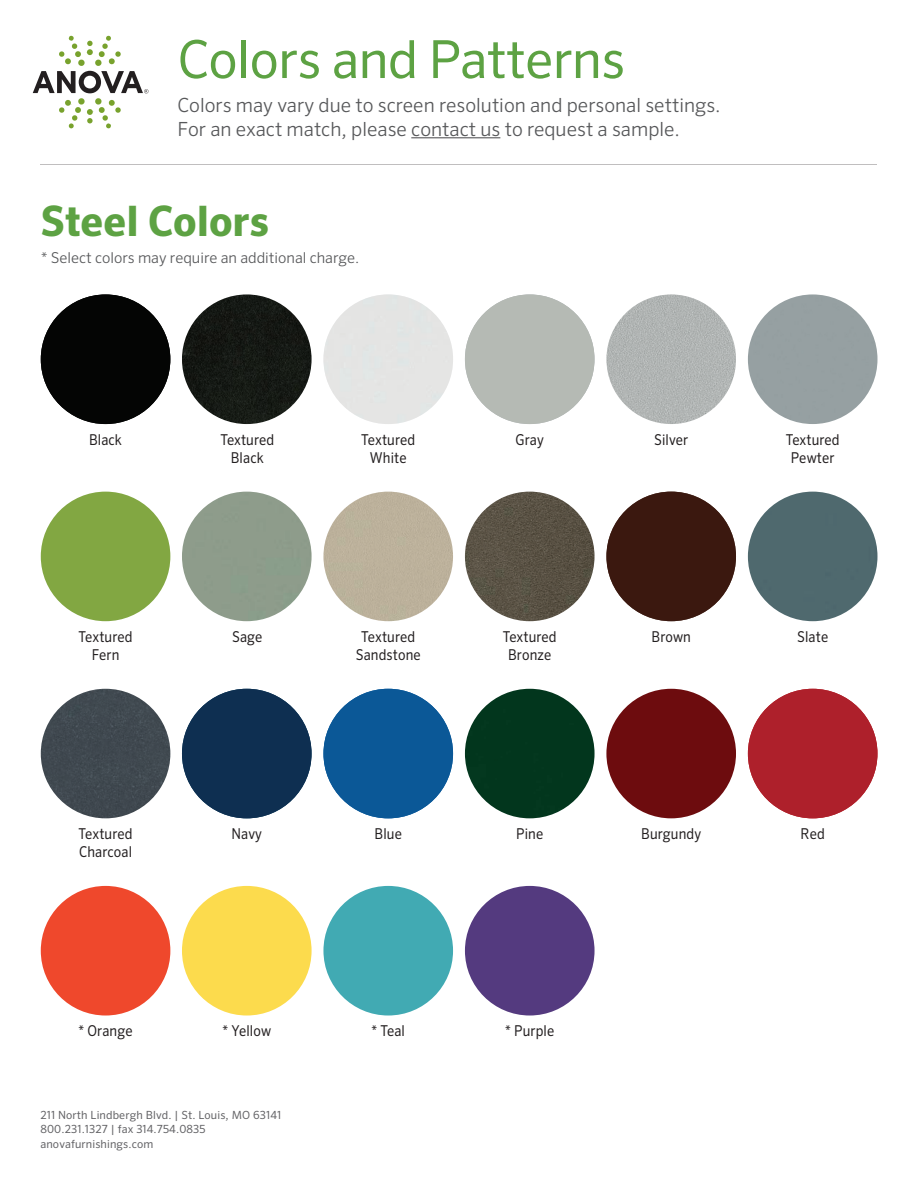
<style>
.page{position:relative;width:918px;height:1188px;background:#fff}
.page>*{position:absolute;margin:0;border:0;box-sizing:border-box;transform-origin:0 0}
.t1{font:52.5px "Sero Pro";letter-spacing:-.01em;color:#5da243}
.t2{font:700 42px "Sero Pro";color:#5da243}
.t3{font:300 19.5px/24px "Sero Pro";color:#57585a}
.t4{font:15px/18px "Sero Pro";letter-spacing:.01em;color:#231f20;text-align:center;scale:.9 1}
.t5{font:300 15px "Sero Pro";color:#57585a}
.t6{font:11.25px/14.2px "Sero Pro";letter-spacing:.01em;color:#636366}
</style>
<div class="page">
<hr style="left:411px;top:137px;width:89px;height:1px;background:#57585a">
<svg style="left:33px;top:36px;width:115px;height:92px"></svg>
<div style="left:41px;top:294px;width:129px;height:130px;background:#040504;border-radius:65px"></div>
<div style="left:41px;top:492px;width:129px;height:129px;background:#82a742;border-radius:65px"></div>
<div style="left:748px;top:492px;width:130px;height:129px;background:#4f696e;border-radius:65px"></div>
<div style="left:748px;top:689px;width:130px;height:129px;background:#ae202b;border-radius:65px"></div>
<img style="left:182px;top:294px;width:130px;height:130px;border-radius:65px">
<div style="left:182px;top:492px;width:130px;height:129px;background:#8e9c8b;border-radius:65px"></div>
<div style="left:41px;top:689px;width:129px;height:129px;background:#404950;border-radius:65px"></div>
<div style="left:41px;top:886px;width:129px;height:130px;background:#ef482c;border-radius:65px"></div>
<div style="left:748px;top:294px;width:130px;height:130px;background:#96a0a2;border-radius:65px"></div>
<div style="left:606px;top:689px;width:130px;height:129px;background:#6d0c0e;border-radius:65px"></div>
<img style="left:606px;top:294px;width:130px;height:130px;border-radius:65px">
<div style="left:606px;top:492px;width:130px;height:129px;background:#3b180f;border-radius:65px"></div>
<div style="left:465px;top:689px;width:130px;height:129px;background:#02361d;border-radius:65px"></div>
<div style="left:465px;top:886px;width:130px;height:130px;background:#543a7f;border-radius:65px"></div>
<div style="left:465px;top:294px;width:130px;height:130px;background:#b5bab4;border-radius:65px"></div>
<img style="left:465px;top:492px;width:130px;height:129px;border-radius:65px">
<div style="left:323px;top:689px;width:130px;height:129px;background:#0b5897;border-radius:65px"></div>
<div style="left:323px;top:886px;width:130px;height:130px;background:#41aab3;border-radius:65px"></div>
<div style="left:323px;top:492px;width:130px;height:129px;background:#bcb19b;border-radius:65px"></div>
<div style="left:182px;top:689px;width:130px;height:129px;background:#0e2f51;border-radius:65px"></div>
<div style="left:182px;top:886px;width:130px;height:130px;background:#fcdb4d;border-radius:65px"></div>
<hr style="left:40px;top:164px;width:838px;height:2px;background:#231f20;opacity:.7">
<h1 class="t1" style="left:178px;top:28px;width:449px">Colors and Patterns</h1>
<h3 class="t3" style="left:178px;top:93px;width:544px">Colors may vary due to screen resolution and personal settings.<br>For an exact match, please contact us to request a sample.</h3>
<h2 class="t2" style="left:40px;top:196px;width:230px">Steel Colors</h2>
<p class="t5" style="left:41px;top:249px;width:320px">* Select colors may require an additional charge.</p>
<p class="t4" style="left:89px;top:430px;width:38px">Black</p>
<p class="t4" style="left:220px;top:430px;width:61px">Textured<br>Black</p>
<p class="t4" style="left:361px;top:430px;width:61px">Textured<br>White</p>
<p class="t4" style="left:516px;top:430px;width:33px">Gray</p>
<p class="t4" style="left:654px;top:430px;width:40px">Silver</p>
<p class="t4" style="left:786px;top:430px;width:61px">Textured<br>Pewter</p>
<p class="t4" style="left:232px;top:627px;width:35px">Sage</p>
<p class="t4" style="left:79px;top:627px;width:61px">Textured<br>Fern</p>
<p class="t4" style="left:797px;top:627px;width:36px">Slate</p>
<p class="t4" style="left:651px;top:627px;width:45px">Brown</p>
<p class="t4" style="left:503px;top:627px;width:61px">Textured<br>Bronze</p>
<p class="t4" style="left:356px;top:627px;width:74px">Textured<br>Sandstone</p>
<p class="t4" style="left:79px;top:824px;width:61px;text-align:left">Textured<br>Charcoal</p>
<p class="t4" style="left:231px;top:824px;width:36px">Navy</p>
<p class="t4" style="left:375px;top:824px;width:32px">Blue</p>
<p class="t4" style="left:516px;top:824px;width:32px">Pine</p>
<p class="t4" style="left:641px;top:824px;width:68px">Burgundy</p>
<p class="t4" style="left:801px;top:824px;width:29px">Red</p>
<p class="t4" style="left:79px;top:1022px;width:62px">* Orange</p>
<p class="t4" style="left:222px;top:1022px;width:56px">* Yellow</p>
<p class="t4" style="left:372px;top:1022px;width:39px">* Teal</p>
<p class="t4" style="left:505px;top:1022px;width:56px">* Purple</p>
<p class="t6" style="left:40px;top:1108px;width:242px">211 North Lindbergh Blvd. | St. Louis, MO 63141<br>800.231.1327 | fax 314.754.0835 anovafurnishings.com</p>
</div>
